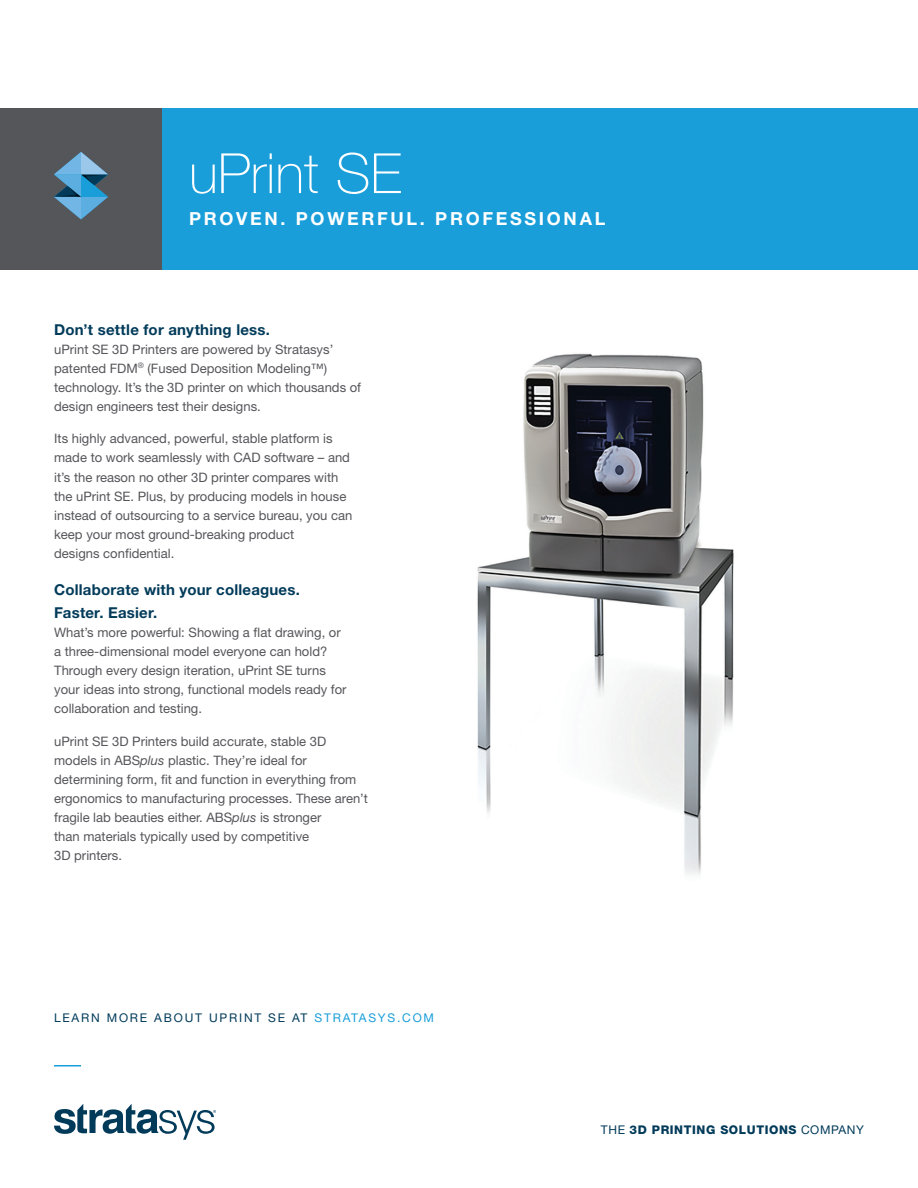
<style>
.page{position:relative;width:918px;height:1188px;background:#fff}
.page>*{position:absolute;margin:0;border:0;box-sizing:border-box;transform-origin:0 0}
.t1{font:100 55.5px "Helvetica Neue LT Std";color:#fff}
.t2{font:700 18px "Helvetica Neue LT Std";letter-spacing:.15em;color:#fff}
.t3{font:700 15px/23.2px "Helvetica Neue LT Std";letter-spacing:.015em;color:#023b5a}
.t4{font:13.05px/19px "Helvetica Neue LT Std";color:#55565a}
.t5{font:12px "Helvetica Neue LT Std";letter-spacing:.15em;color:#023b5a}
.t6{font:800 12px "Helvetica Neue LT Std";letter-spacing:.05em;color:#023b5a}
.s1{font-style:italic}
.s2{color:#199eda}
.s3{font-weight:400}
</style>
<div class="page">
<div style="left:144px;top:108px;width:774px;height:162px;background:#199eda"></div>
<div style="left:0;top:108px;width:162px;height:162px;background:#55565a"></div>
<svg style="left:54px;top:152px;width:54px;height:67px"></svg>
<svg style="left:54px;top:1104px;width:162px;height:36px"></svg>
<svg style="left:54px;top:1065px;width:27px;height:1px"></svg>
<img style="left:477px;top:353px;width:257px;height:522px">
<h1 class="t1" style="left:189px;top:142px;width:214px">uPrint SE</h1>
<h2 class="t2" style="left:189px;top:207px;width:418px">PROVEN. POWERFUL. PROFESSIONAL</h2>
<p class="t3" style="left:54px;top:317px;width:217px">Don’t settle for anything less.</p>
<p class="t4" style="left:54px;top:339px;width:308px">uPrint SE 3D Printers are powered by Stratasys’ patented FDM<sup>®</sup> (Fused Deposition Modeling™) technology. It’s the 3D printer on which thousands of design engineers test their designs.</p>
<p class="t4" style="left:54px;top:429px;width:300px">Its highly advanced, powerful, stable platform is made to work seamlessly with CAD software – and it’s the reason no other 3D printer compares with the uPrint SE. Plus, by producing models in house instead of outsourcing to a service bureau, you can keep your most ground-breaking product<br>designs confidential.</p>
<p class="t3" style="left:54px;top:577px;width:247px">Collaborate with your colleagues.<br>Faster. Easier.</p>
<p class="t4" style="left:54px;top:622px;width:294px">What’s more powerful: Showing a flat drawing, or a three-dimensional model everyone can hold?<br>Through every design iteration, uPrint SE turns your ideas into strong, functional models ready for collaboration and testing.</p>
<p class="t4" style="left:54px;top:731px;width:315px">uPrint SE 3D Printers build accurate, stable 3D models in ABS<span class="s1">plus</span> plastic. They’re ideal for determining form, fit and function in everything from ergonomics to manufacturing processes. These aren’t fragile lab beauties either. ABS<span class="s1">plus</span> is stronger<br>than materials typically used by competitive<br>3D printers.</p>
<p class="t5" style="left:54px;top:1010px;width:382px">LEARN MORE ABOUT UPRINT SE AT <span class="s2">STRATASYS.COM</span></p>
<p class="t6" style="left:601px;top:1123px;width:265px"><span class="s3">THE</span> 3D PRINTING SOLUTIONS <span class="s3">COMPANY</span></p>
</div>
